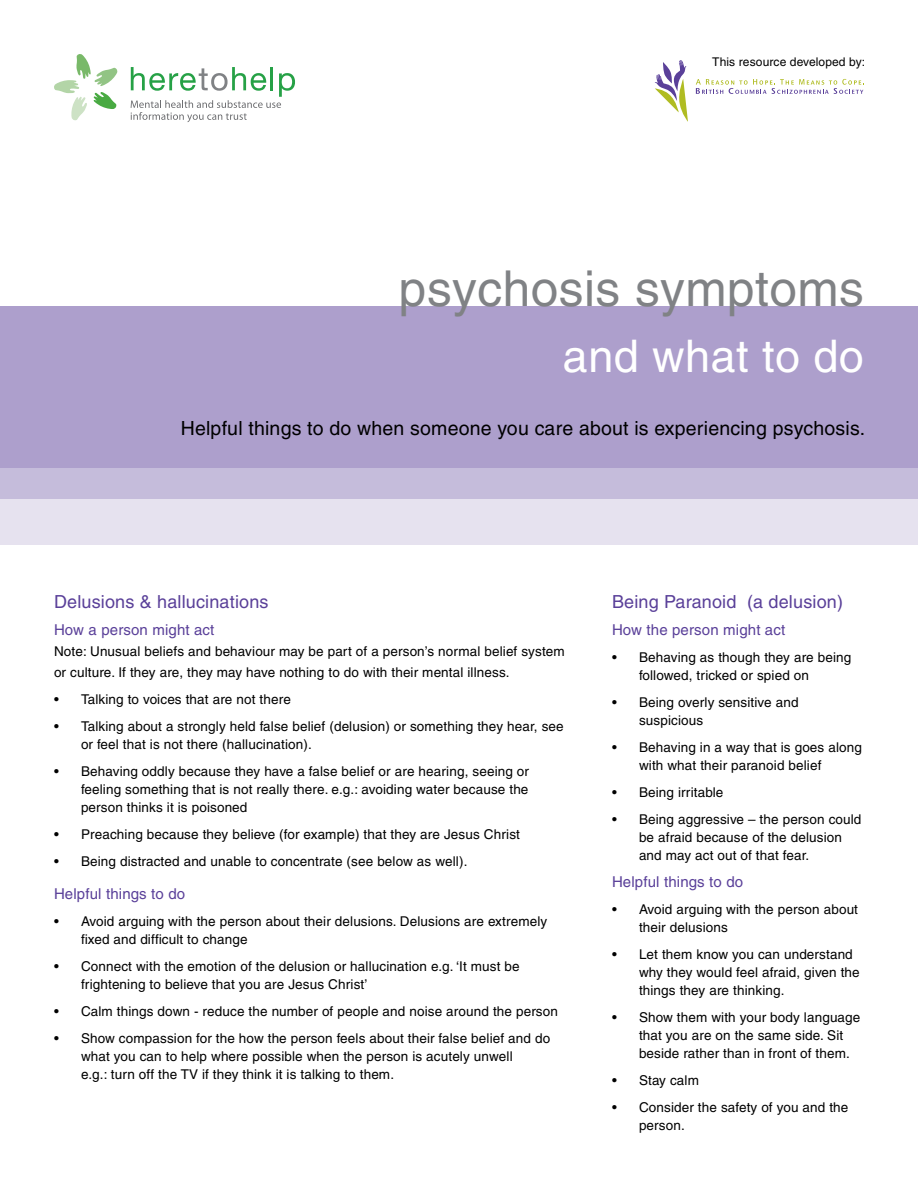
<style>
.page{position:relative;width:918px;height:1188px;background:#fff}
.page>*{position:absolute;margin:0;border:0;box-sizing:border-box;transform-origin:0 0}
.t1{font:49.5px "Helvetica";letter-spacing:.01em;color:#808285}
.t2{font:45px "Helvetica";letter-spacing:.01em;color:#fff}
.t3{font:19.5px "Helvetica";letter-spacing:.01em;color:#000}
.t4{font:18px "Helvetica";letter-spacing:.01em;color:#5a4099}
.t5{font:15px "Helvetica";letter-spacing:.01em;color:#5a4099}
.t6{font:13.5px/18px "Helvetica";letter-spacing:.01em;color:#000}
.t7{font:12px "Helvetica";letter-spacing:.01em;color:#000}
</style>
<div class="page">
<svg style="left:54px;top:54px;width:64px;height:67px"></svg>
<svg style="left:131px;top:67px;width:164px;height:55px"></svg>
<div style="left:0;top:306px;width:918px;height:162px;background:#ad9fcc"></div>
<div style="left:0;top:468px;width:918px;height:31px;background:#c5bcdb"></div>
<div style="left:0;top:499px;width:918px;height:46px;background:#e6e2ef"></div>
<svg style="left:655px;top:60px;width:33px;height:62px"></svg>
<svg style="left:696px;top:79px;width:168px;height:15px"></svg>
<p class="t7" style="left:712px;top:54px;width:154px">This resource developed by:</p>
<h1 class="t1" style="left:399px;top:260px;width:467px">psychosis symptoms</h1>
<h2 class="t2" style="left:563px;top:330px;width:303px">and what to do</h2>
<h3 class="t3" style="left:181px;top:417px;width:686px">Helpful things to do when someone you care about is experiencing psychosis.</h3>
<h3 class="t4" style="left:54px;top:591px;width:216px">Delusions &amp; hallucinations</h3>
<p class="t5" style="left:54px;top:621px;width:162px">How a person might act</p>
<p class="t6" style="left:54px;top:641px;width:512px;line-height:21px">Note: Unusual beliefs and behaviour may be part of a person’s normal belief system or culture. If they are, they may have nothing to do with their mental illness.</p>
<p class="t6" style="left:54px;top:690px;width:238px">• Talking to voices that are not there</p>
<p class="t6" style="left:81px;top:717px;width:484px;text-indent:-27px">• Talking about a strongly held false belief (delusion) or something they hear, see or feel that is not there (hallucination).</p>
<p class="t6" style="left:81px;top:762px;width:450px;text-align:justify;text-indent:-27px">• Behaving oddly because they have a false belief or are hearing, seeing or feeling something that is not really there. e.g.: avoiding water because the person thinks it is poisoned</p>
<p class="t6" style="left:54px;top:825px;width:467px">• Preaching because they believe (for example) that they are Jesus Christ</p>
<p class="t6" style="left:54px;top:852px;width:415px">• Being distracted and unable to concentrate (see below as well).</p>
<p class="t5" style="left:54px;top:885px;width:133px">Helpful things to do</p>
<p class="t6" style="left:81px;top:912px;width:468px;text-indent:-27px">• Avoid arguing with the person about their delusions. Delusions are extremely fixed and difficult to change</p>
<p class="t6" style="left:81px;top:957px;width:440px;text-indent:-27px">• Connect with the emotion of the delusion or hallucination e.g. ‘It must be frightening to believe that you are Jesus Christ’</p>
<p class="t6" style="left:54px;top:1002px;width:506px">• Calm things down - reduce the number of people and noise around the person</p>
<p class="t6" style="left:81px;top:1029px;width:471px;text-indent:-27px">• Show compassion for the how the person feels about their false belief and do what you can to help where possible when the person is acutely unwell<br>e.g.: turn off the TV if they think it is talking to them.</p>
<h3 class="t4" style="left:612px;top:591px;width:233px">Being Paranoid (a delusion)</h3>
<p class="t5" style="left:612px;top:621px;width:175px">How the person might act</p>
<p class="t6" style="left:639px;top:648px;width:214px;text-indent:-27px">• Behaving as though they are being followed, tricked or spied on</p>
<p class="t6" style="left:639px;top:693px;width:161px;text-indent:-27px">• Being overly sensitive and suspicious</p>
<p class="t6" style="left:639px;top:738px;width:224px;text-indent:-27px">• Behaving in a way that is goes along with what their paranoid belief</p>
<p class="t6" style="left:612px;top:783px;width:113px">• Being irritable</p>
<p class="t6" style="left:639px;top:810px;width:224px;text-indent:-27px">• Being aggressive – the person could be afraid because of the delusion and may act out of that fear.</p>
<p class="t5" style="left:612px;top:873px;width:133px">Helpful things to do</p>
<p class="t6" style="left:639px;top:900px;width:221px;text-indent:-27px">• Avoid arguing with the person about their delusions</p>
<p class="t6" style="left:639px;top:945px;width:222px;text-indent:-27px">• Let them know you can understand why they would feel afraid, given the things they are thinking.</p>
<p class="t6" style="left:639px;top:1008px;width:223px;text-indent:-27px">• Show them with your body language that you are on the same side. Sit beside rather than in front of them.</p>
<p class="t6" style="left:612px;top:1071px;width:88px">• Stay calm</p>
<p class="t6" style="left:639px;top:1098px;width:211px;text-indent:-27px">• Consider the safety of you and the person.</p>
</div>
